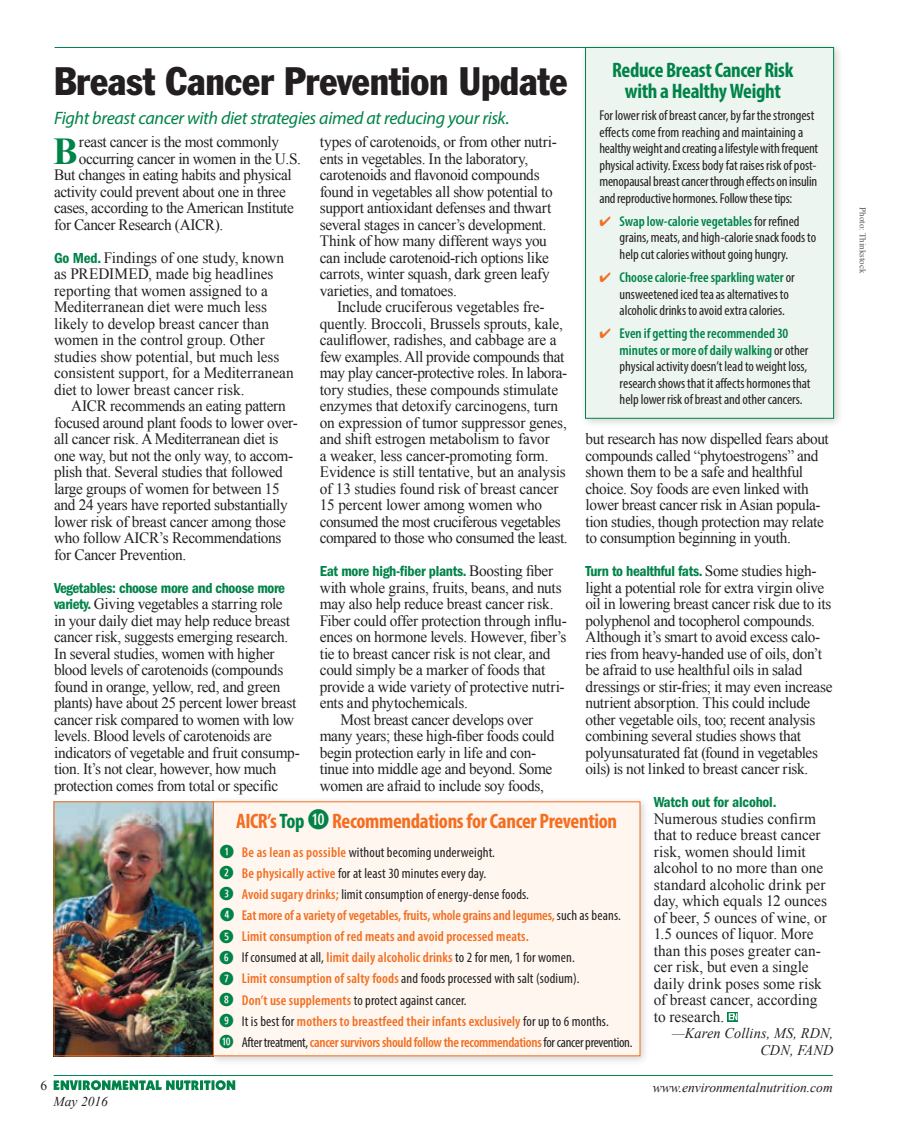
<style>
.page{position:relative;width:905px;height:1148px;background:#fff}
.page>*{position:absolute;margin:0;border:0;box-sizing:border-box;transform-origin:0 0}
.t1{font:condensed 39px "Franklin Gothic Std";letter-spacing:-.005em;color:#231f20}
.t2{font:700 37.95px "Times New Roman";color:#008348}
.t3{font:700 condensed 21px "Myriad Pro";letter-spacing:-.015em;color:#f36e21}
.t4{font:700 condensed 21px/21px "Myriad Pro";letter-spacing:-.015em;color:#008348;text-align:center}
.t5{font:italic 18px "Myriad Pro";letter-spacing:-.02em;color:#008348}
.t6{font:15.75px/16.5px "Times New Roman";letter-spacing:-.02em;color:#231f20}
.t7{font:15.75px/16.5px "Times New Roman";color:#231f20}
.t8{font:15px "ITC Franklin Gothic Std Dm Cd";letter-spacing:-.025em;color:#008348}
.t9{font:italic 14.7px/16.5px "Times New Roman";letter-spacing:.01em;color:#231f20;text-align:right}
.t10{font:condensed 14.25px/16.5px "Myriad Pro";letter-spacing:-.005em;color:#231f20}
.t11{font:600 condensed 14.25px/21.1px "Myriad Pro";letter-spacing:-.01em;color:#f36e21}
.t12{font:italic 13.5px "Times New Roman";color:#231f20}
.t13{font:13.5px "Times New Roman";color:#231f20}
.t14{font:9px "Times New Roman";color:#57585a}
.s1{color:#f36e21}
.s2{font-weight:600;color:#008348}
.s3{font-family:"Times New Roman";font-size:15.75px;color:#231f20}
.s4{font-family:"ITC Franklin Gothic Std Dm Cd";font-size:15px;color:#008348}
.s5{color:#008348}
.s6{font-weight:400;color:#231f20}
</style>
<div class="page">
<svg style="left:54px;top:1080px;width:181px;height:10px"></svg>
<hr style="left:54px;top:1075px;width:778px;height:1px;background:#008348">
<div style="left:727px;top:1011px;width:11px;height:10px;background:#008348"></div>
<svg style="left:728px;top:1013px;width:9px;height:7px"></svg>
<hr style="left:55px;top:47px;width:775px;height:1px;background:#008348">
<div style="left:579px;top:41px;width:264px;height:387px;background:#231f20;opacity:.2"></div>
<div style="left:585px;top:47px;width:248px;height:371px;background:#ecf5f0"></div>
<div style="left:585px;top:47px;width:249px;height:371px;border:1px solid #008348"></div>
<div style="left:207px;top:795px;width:443px;height:270px;background:#231f20;opacity:.2"></div>
<div style="left:213px;top:801px;width:427px;height:254px;background:#fef6ef"></div>
<img style="left:56px;top:803px;width:156px;height:251px">
<div style="left:54px;top:801px;width:160px;height:255px;border:1px solid #f36e21"></div>
<h3 class="t4" style="left:612px;top:59px;width:183px">Reduce Breast Cancer Risk with a Healthy Weight</h3>
<p class="t10" style="left:599px;top:107px;width:220px">For lower risk of breast cancer, by far the strongest effects come from reaching and maintaining a healthy weight and creating a lifestyle with frequent physical activity. Excess body fat raises risk of post&shy;menopausal breast cancer through effects on insulin and reproductive hormones. Follow these tips:</p>
<p class="t10" style="left:619px;top:213px;width:198px;text-indent:-20px"><span class="s1">✔</span> <span class="s2">Swap low-calorie vegetables</span>for refined grains, meats, and high-calorie snack foods to help cut calories without going hungry.</p>
<p class="t10" style="left:619px;top:269px;width:176px;text-indent:-20px"><span class="s1">✔</span> <span class="s2">Choose calorie-free sparkling water</span>or unsweetened iced tea as alternatives to alcoholic drinks to avoid extra calories.</p>
<p class="t10" style="left:619px;top:325px;width:192px;text-indent:-20px"><span class="s1">✔</span> <span class="s2">Even if getting the recommended 30 minutes or more of daily walking</span> or other physical activity doesn’t lead to weight loss, research shows that it affects hormones that help lower risk of breast and other cancers.</p>
<h1 class="t1" style="left:54px;top:57px;width:515px">Breast Cancer Prevention Update</h1>
<p class="t5" style="left:54px;top:107px;width:457px">Fight breast cancer with diet strategies aimed at reducing your risk.</p>
<h2 class="t2" style="left:53px;top:125px;width:26px">B</h2>
<p class="t6" style="left:79px;top:133px;width:202px">reast cancer is the most commonly</p>
<p class="t6" style="left:320px;top:133px;width:238px">types of carotenoids, or from other nutri&shy;ents in vegetables. In the laboratory, carotenoids and flavonoid compounds found in vegetables all show potential to support antioxidant defenses and thwart several stages in cancer’s development.<br>Think of how many different ways you can include carotenoid-rich options like carrots, winter squash, dark green leafy varieties, and tomatoes.</p>
<p class="t6" style="left:320px;top:298px;width:249px;text-indent:17px">Include cruciferous vegetables fre&shy;quently. Broccoli, Brussels sprouts, kale, cauliflower, radishes, and cabbage are a few examples. All provide compounds that may play cancer-protective roles. In labora&shy;tory studies, these compounds stimulate enzymes that detoxify carcinogens, turn on expression of tumor suppressor genes, and shift estrogen metabolism to favor<br>a weaker, less cancer-promoting form.<br>Evidence is still tentative, but an analysis of 13 studies found risk of breast cancer 15 percent lower among women who consumed the most cruciferous vegetables compared to those who consumed the least.</p>
<p class="t8" style="left:320px;top:562px;width:235px">Eat more high-fiber plants. <span class="s3">Boosting fiber</span></p>
<p class="t6" style="left:320px;top:579px;width:243px">with whole grains, fruits, beans, and nuts</p>
<p class="t6" style="left:320px;top:595px;width:235px">may also help reduce breast cancer risk.</p>
<p class="t6" style="left:320px;top:612px;width:248px">Fiber could offer protection through influ-</p>
<p class="t6" style="left:320px;top:628px;width:248px">ences on hormone levels. However, fiber’s</p>
<p class="t6" style="left:320px;top:645px;width:232px">tie to breast cancer risk is not clear, and</p>
<p class="t6" style="left:320px;top:661px;width:227px">could simply be a marker of foods that</p>
<p class="t6" style="left:320px;top:678px;width:246px">provide a wide variety of protective nutri-</p>
<p class="t6" style="left:320px;top:694px;width:150px">ents and phytochemicals.</p>
<p class="t6" style="left:340px;top:711px;width:194px">Most breast cancer develops over</p>
<p class="t6" style="left:320px;top:727px;width:236px">many years; these high-fiber foods could</p>
<p class="t6" style="left:320px;top:744px;width:218px">begin protection early in life and con-</p>
<p class="t6" style="left:320px;top:760px;width:234px">tinue into middle age and beyond. Some</p>
<p class="t6" style="left:320px;top:777px;width:225px">women are afraid to include soy foods,</p>
<p class="t6" style="left:79px;top:150px;width:224px">occurring cancer in women in the U.S.</p>
<p class="t6" style="left:54px;top:166px;width:239px">But changes in eating habits and physical</p>
<p class="t6" style="left:54px;top:183px;width:233px">activity could prevent about one in three</p>
<p class="t6" style="left:54px;top:199px;width:241px">cases, according to the American Institute</p>
<p class="t6" style="left:54px;top:216px;width:171px">for Cancer Research (AICR).</p>
<p class="t7" style="left:54px;top:249px;width:241px"><span class="s4">Go Med.</span> Findings of one study, known as PREDIMED, made big headlines reporting that women assigned to a Mediterranean diet were much less likely to develop breast cancer than women in the control group. Other studies show potential, but much less consistent support, for a Mediterranean diet to lower breast cancer risk.</p>
<p class="t6" style="left:54px;top:397px;width:245px;text-indent:17px">AICR recommends an eating pattern focused around plant foods to lower over&shy;all cancer risk. A Mediterranean diet is one way, but not the only way, to accom&shy;plish that. Several studies that followed large groups of women for between 15 and 24 years have reported substantially lower risk of breast cancer among those who follow AICR’s Recommendations for Cancer Prevention.</p>
<p class="t8" style="left:54px;top:579px;width:233px">Vegetables: choose more and choose more</p>
<p class="t6" style="left:54px;top:595px;width:247px"><span class="s4">variety.</span> Giving vegetables a starring role<br>in your daily diet may help reduce breast cancer risk, suggests emerging research.<br>In several studies, women with higher blood levels of carotenoids (compounds found in orange, yellow, red, and green plants) have about 25 percent lower breast cancer risk compared to women with low levels. Blood levels of carotenoids are indicators of vegetable and fruit consump&shy;tion. It’s not clear, however, how much protection comes from total or specific</p>
<p class="t6" style="left:585px;top:430px;width:245px">but research has now dispelled fears about compounds called “phytoestrogens” and shown them to be a safe and healthful choice. Soy foods are even linked with lower breast cancer risk in Asian popula&shy;tion studies, though protection may relate to consumption beginning in youth.</p>
<p class="t8" style="left:585px;top:562px;width:232px">Turn to healthful fats. <span class="s3">Some studies high-</span></p>
<p class="t6" style="left:585px;top:579px;width:248px">light a potential role for extra virgin olive oil in lowering breast cancer risk due to its polyphenol and tocopherol compounds.<br>Although it’s smart to avoid excess calo&shy;ries from heavy-handed use of oils, don’t be afraid to use healthful oils in salad dressings or stir-fries; it may even increase nutrient absorption. This could include other vegetable oils, too; recent analysis combining several studies shows that polyunsaturated fat (found in vegetables oils) is not linked to breast cancer risk.</p>
<p class="t8" style="left:654px;top:793px;width:124px">Watch out for alcohol.</p>
<p class="t7" style="left:654px;top:810px;width:175px">Numerous studies confirm that to reduce breast cancer risk, women should limit alcohol to no more than one standard alcoholic drink per day, which equals 12 ounces of beer, 5 ounces of wine, or<br>1.5 ounces of liquor. More than this poses greater can&shy;cer risk, but even a single daily drink poses some risk of breast cancer, according to research.</p>
<p class="t9" style="left:672px;top:1024px;width:163px">—Karen Collins, MS, RDN,<br>CDN, FAND</p>
<h3 class="t3" style="left:236px;top:807px;width:70px">AICR’s <span class="s5">Top</span></h3>
<h3 class="t3" style="left:332px;top:807px;width:286px">Recommendations for Cancer Prevention</h3>
<p class="t11" style="left:242px;top:841px;width:392px">Be as lean as possible <span class="s6">without becoming underweight.<br></span>Be physically active <span class="s6">for at least 30 minutes every day.<br></span>Avoid sugary drinks; <span class="s6">limit consumption of energy-dense foods.<br></span>Eat more of a variety of vegetables, fruits, whole grains and legumes, <span class="s6">such as beans.<br></span>Limit consumption of red meats and avoid processed meats.<br><span class="s6">If consumed at all,</span> limit daily alcoholic drinks <span class="s6">to 2 for men, 1 for women.<br></span>Limit consumption of salty foods <span class="s6">and foods processed with salt (sodium).<br></span>Don’t use supplements <span class="s6">to protect against cancer.<br>It is best for</span> mothers to breastfeed their infants exclusively <span class="s6">for up to 6 months.<br>After treatment,</span> cancer survivors should follow the recommendations <span class="s6">for cancer prevention.</span></p>
<p class="t13" style="left:40px;top:1076px;width:8px">6</p>
<p class="t12" style="left:54px;top:1092px;width:56px">May 2016</p>
<p class="t12" style="left:652px;top:1078px;width:181px">www.environmentalnutrition.com</p>
<p class="t14" style="left:868px;top:207px;width:68px;rotate:90deg">Photo: Thinkstock</p>
</div>
